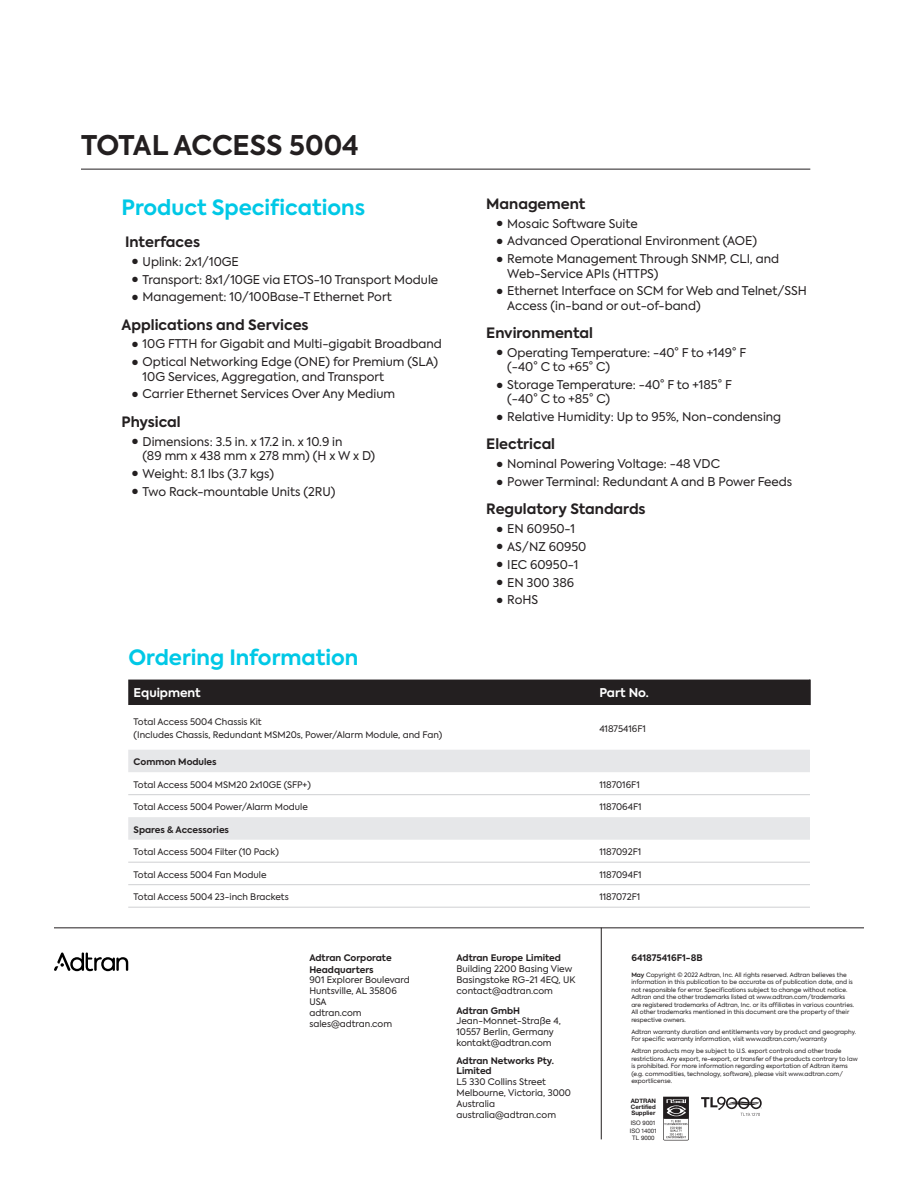
<style>
.page{position:relative;width:918px;height:1188px;background:#fff}
.page>*{position:absolute;margin:0;border:0;box-sizing:border-box;transform-origin:0 0}
.t1{font:700 27px "Axiforma";color:#231f20}
.t2{font:700 21px "Axiforma";color:#00c8e6}
.Header_Level_1{font:700 14.25px "Axiforma";color:#231f20}
.t3{font:12px/14.4px "Axiforma";color:#231f20}
.Table_Header{font:700 12px "Axiforma";color:#fff}
.Table_Body{font:9px/10.8px "Axiforma";color:#231f20}
.Table_Subhead{font:700 9px/10.8px "Axiforma";color:#231f20}
.t4{font:700 6.15px/6.1px "Helvetica Neue";color:#211d1e;text-align:justify}
.t5{font:6.15px/7.4px "Helvetica Neue";color:#211d1e;text-align:center}
.t6{font:6px/7.5px "Axiforma";color:#231f20}
.s1{font-weight:600}
</style>
<div class="page">
<svg style="left:54px;top:952px;width:74px;height:19px"></svg>
<hr style="left:81px;top:169px;width:729px;height:1px;background:#231f20">
<hr style="left:54px;top:928px;width:810px;height:1px;background:#231f20">
<hr style="left:601px;top:928px;width:1px;height:211px;background:#231f20">
<svg style="left:701px;top:1097px;width:61px;height:19px"></svg>
<svg style="left:663px;top:1097px;width:26px;height:43px"></svg>
<div style="left:128px;top:680px;width:681px;height:25px;background:#231f20"></div>
<svg style="left:128px;top:705px;width:682px;height:202px"></svg>
<svg style="left:128px;top:750px;width:682px;height:90px;fill:#edeeef"></svg>
<hr style="left:809px;top:680px;width:2px;height:25px;background:#231f20">
<hr style="left:128px;top:794px;width:466px;height:1px;background:#cfd0d2">
<hr style="left:594px;top:794px;width:216px;height:1px;background:#cfd0d2">
<hr style="left:128px;top:862px;width:466px;height:1px;background:#cfd0d2">
<hr style="left:594px;top:862px;width:216px;height:1px;background:#cfd0d2">
<hr style="left:128px;top:884px;width:466px;height:1px;background:#cfd0d2">
<hr style="left:594px;top:884px;width:216px;height:1px;background:#cfd0d2">
<hr style="left:128px;top:907px;width:466px;height:1px;background:#cfd0d2">
<hr style="left:594px;top:907px;width:216px;height:1px;background:#cfd0d2">
<h1 class="t1" style="left:81px;top:127px;width:279px">TOTAL ACCESS 5004</h1>
<p class="t2" style="left:122px;top:193px;width:245px">Product Specifications</p>
<p class="Header_Level_1" style="left:125px;top:232px;width:76px">Interfaces</p>
<p class="t3" style="left:132px;top:254px;width:108px">● Uplink: 2x1/10GE</p>
<p class="t3" style="left:132px;top:272px;width:308px">● Transport: 8x1/10GE via ETOS-10 Transport Module</p>
<p class="t3" style="left:132px;top:290px;width:261px">● Management: 10/100Base-T Ethernet Port</p>
<p class="Header_Level_1" style="left:122px;top:315px;width:188px">Applications and Services</p>
<p class="t3" style="left:132px;top:337px;width:311px">● 10G FTTH for Gigabit and Multi-gigabit Broadband</p>
<p class="t3" style="left:143px;top:355px;width:297px;text-indent:-10px">● Optical Networking Edge (ONE) for Premium (SLA)<br>10G Services, Aggregation, and Transport</p>
<p class="t3" style="left:132px;top:387px;width:264px">● Carrier Ethernet Services Over Any Medium</p>
<p class="Header_Level_1" style="left:122px;top:412px;width:61px">Physical</p>
<p class="t3" style="left:143px;top:434px;width:234px;text-indent:-10px">● Dimensions: 3.5 in. x 17.2 in. x 10.9 in<br>(89 mm x 438 mm x 278 mm) (H x W x D)</p>
<p class="t3" style="left:132px;top:466px;width:143px">● Weight: 8.1 lbs (3.7 kgs)</p>
<p class="t3" style="left:132px;top:484px;width:205px">● Two Rack-mountable Units (2RU)</p>
<p class="Header_Level_1" style="left:486px;top:194px;width:101px">Management</p>
<p class="t3" style="left:497px;top:216px;width:142px">● Mosaic Software Suite</p>
<p class="t3" style="left:497px;top:234px;width:262px">● Advanced Operational Environment (AOE)</p>
<p class="t3" style="left:507px;top:252px;width:273px;text-indent:-10px">● Remote Management Through SNMP, CLI, and<br>Web-Service APIs (HTTPS)</p>
<p class="t3" style="left:507px;top:284px;width:301px;text-indent:-10px">● Ethernet Interface on SCM for Web and Telnet/SSH<br>Access (in-band or out-of-band)</p>
<p class="Header_Level_1" style="left:486px;top:323px;width:108px">Environmental</p>
<p class="t3" style="left:507px;top:345px;width:240px;text-indent:-10px">● Operating Temperature: -40° F to +149° F (-40° C to +65° C)</p>
<p class="t3" style="left:507px;top:378px;width:226px;text-indent:-10px">● Storage Temperature: -40° F to +185° F (-40° C to +85° C)</p>
<p class="t3" style="left:497px;top:410px;width:286px">● Relative Humidity: Up to 95%, Non-condensing</p>
<p class="Header_Level_1" style="left:486px;top:434px;width:70px">Electrical</p>
<p class="t3" style="left:497px;top:457px;width:225px">● Nominal Powering Voltage: -48 VDC</p>
<p class="t3" style="left:497px;top:475px;width:297px">● Power Terminal: Redundant A and B Power Feeds</p>
<p class="Header_Level_1" style="left:486px;top:499px;width:161px">Regulatory Standards</p>
<p class="t3" style="left:497px;top:522px;width:80px">● EN 60950-1</p>
<p class="t3" style="left:497px;top:540px;width:91px">● AS/NZ 60950</p>
<p class="t3" style="left:497px;top:557px;width:83px">● IEC 60950-1</p>
<p class="t3" style="left:497px;top:575px;width:79px">● EN 300 386</p>
<p class="t3" style="left:497px;top:593px;width:43px">● RoHS</p>
<p class="t2" style="left:129px;top:643px;width:231px">Ordering Information</p>
<p class="Table_Header" style="left:134px;top:684px;width:69px">Equipment</p>
<p class="Table_Header" style="left:599px;top:684px;width:51px">Part No.</p>
<p class="Table_Body" style="left:134px;top:717px;width:130px">Total Access 5004 Chassis Kit</p>
<p class="Table_Body" style="left:134px;top:730px;width:310px">(Includes Chassis, Redundant MSM20s, Power/Alarm Module, and Fan)</p>
<p class="Table_Body" style="left:599px;top:723px;width:48px">41875416F1</p>
<p class="Table_Subhead" style="left:134px;top:757px;width:85px">Common Modules</p>
<p class="Table_Body" style="left:134px;top:779px;width:179px">Total Access 5004 MSM20 2x10GE (SFP+)</p>
<p class="Table_Body" style="left:599px;top:779px;width:42px">1187016F1</p>
<p class="Table_Body" style="left:134px;top:802px;width:176px">Total Access 5004 Power/Alarm Module</p>
<p class="Table_Body" style="left:599px;top:802px;width:44px">1187064F1</p>
<p class="Table_Subhead" style="left:134px;top:824px;width:97px">Spares &amp; Accessories</p>
<p class="Table_Body" style="left:134px;top:847px;width:147px">Total Access 5004 Filter (10 Pack)</p>
<p class="Table_Body" style="left:599px;top:847px;width:43px">1187092F1</p>
<p class="Table_Body" style="left:134px;top:869px;width:134px">Total Access 5004 Fan Module</p>
<p class="Table_Body" style="left:599px;top:869px;width:44px">1187094F1</p>
<p class="Table_Body" style="left:134px;top:892px;width:157px">Total Access 5004 23-inch Brackets</p>
<p class="Table_Body" style="left:599px;top:892px;width:42px">1187072F1</p>
<p class="Table_Subhead" style="left:456px;top:953px;width:106px">Adtran Europe Limited</p>
<p class="Table_Body" style="left:456px;top:964px;width:120px">Building 2200 Basing View<br>Basingstoke RG-21 4EQ, UK contact@adtran.com</p>
<p class="Table_Subhead" style="left:456px;top:1005px;width:65px">Adtran GmbH</p>
<p class="Table_Body" style="left:456px;top:1016px;width:106px">Jean-Monnet-Straße 4,<br>10557 Berlin, Germany kontakt@adtran.com</p>
<p class="Table_Subhead" style="left:456px;top:1055px;width:99px">Adtran Networks Pty.<br>Limited</p>
<p class="Table_Body" style="left:456px;top:1077px;width:116px">L5 330 Collins Street<br>Melbourne, Victoria, 3000<br>Australia australia@adtran.com</p>
<p class="Table_Subhead" style="left:309px;top:953px;width:84px">Adtran Corporate<br>Headquarters</p>
<p class="Table_Body" style="left:309px;top:975px;width:102px">901 Explorer Boulevard<br>Huntsville, AL 35806<br>USA<br>adtran.com sales@adtran.com</p>
<p class="t6" style="left:631px;top:971px;width:224px"><span class="s1">May</span> Copyright © 2022 Adtran, Inc. All rights reserved. Adtran believes the information in this publication to be accurate as of publication date, and is not responsible for error. Specifications subject to change without notice.<br>Adtran and the other trademarks listed at www.adtran.com/trademarks are registered trademarks of Adtran, Inc. or its affiliates in various countries.<br>All other trademarks mentioned in this document are the property of their respective owners.</p>
<p class="t6" style="left:631px;top:1028px;width:226px">Adtran warranty duration and entitlements vary by product and geography.<br>For specific warranty information, visit www.adtran.com/warranty</p>
<p class="t6" style="left:631px;top:1048px;width:228px">Adtran products may be subject to U.S. export controls and other trade restrictions. Any export, re-export, or transfer of the products contrary to law is prohibited. For more information regarding exportation of Adtran items (e.g. commodities, technology, software), please visit www.adtran.com/ exportlicense.</p>
<p class="Table_Subhead" style="left:631px;top:953px;width:73px">641875416F1-8B</p>
<p class="t4" style="left:631px;top:1098px;width:27px">ADTRAN Certified Supplier</p>
<p class="t5" style="left:630px;top:1120px;width:29px">ISO 9001<br>ISO 14001<br>TL 9000</p>
</div>
